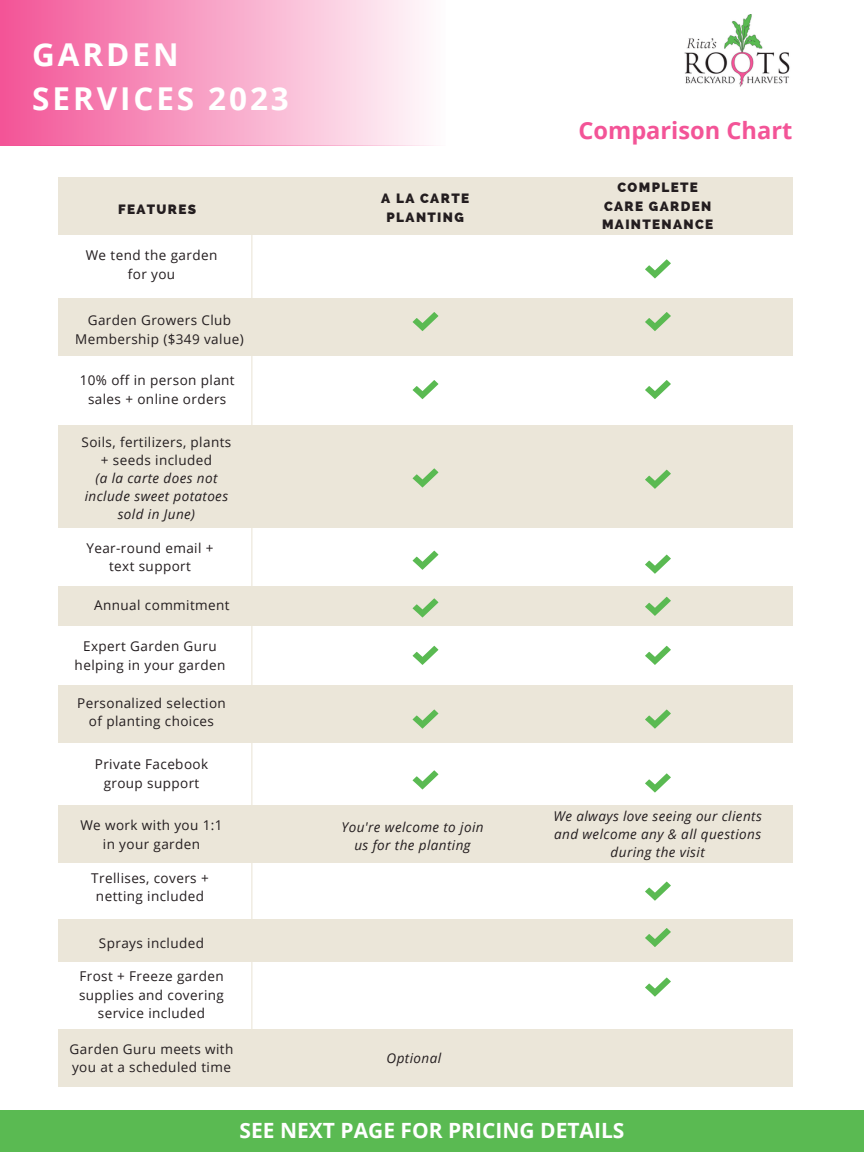
<style>
.page{position:relative;width:864px;height:1152px;background:#fff}
.page>*{position:absolute;margin:0;border:0;box-sizing:border-box;transform-origin:0 0}
.t1{font:700 31.5px/43.8px "Open Sans";letter-spacing:.09em;color:#fff}
.t2{font:700 23.7px "Open Sans";color:#f35497}
.t3{font:700 21px "Open Sans";color:#fff}
.t4{font:13.5px/18.6px "Open Sans";letter-spacing:.03em;color:#231d1f;text-align:center}
.t5{font:italic 13.5px/18px "Open Sans";letter-spacing:.03em;color:#231d1f;text-align:center}
.t6{font:800 13.5px/18.6px "Raleway";letter-spacing:.1em;color:#231d1f;text-align:center}
</style>
<div class="page">
<svg style="left:645px;top:259px;width:26px;height:19px"></svg>
<div style="left:58px;top:298px;width:734px;height:57px;background:#ebe6d9"></div>
<svg style="left:645px;top:312px;width:26px;height:19px"></svg>
<svg style="left:645px;top:380px;width:26px;height:19px"></svg>
<div style="left:58px;top:177px;width:734px;height:58px;background:#ebe6d9"></div>
<div style="left:58px;top:426px;width:734px;height:101px;background:#ebe6d9"></div>
<div style="left:58px;top:587px;width:734px;height:39px;background:#ebe6d9"></div>
<svg style="left:645px;top:470px;width:26px;height:19px"></svg>
<svg style="left:645px;top:555px;width:26px;height:19px"></svg>
<div style="left:0;top:0;width:445px;height:145px;background:linear-gradient(to right,#f35396,#fefcfd)"></div>
<div style="left:0;top:1110px;width:864px;height:42px;background:#5aba52"></div>
<hr style="left:251px;top:226px;width:1px;height:815px;background:#ebe6d9">
<svg style="left:413px;top:312px;width:25px;height:19px"></svg>
<svg style="left:413px;top:380px;width:25px;height:19px"></svg>
<svg style="left:413px;top:468px;width:25px;height:19px"></svg>
<img style="left:684px;top:14px;width:106px;height:72px">
<div style="left:58px;top:1029px;width:734px;height:58px;background:#ebe6d9"></div>
<svg style="left:413px;top:646px;width:25px;height:19px"></svg>
<div style="left:58px;top:805px;width:734px;height:58px;background:#ebe6d9"></div>
<div style="left:58px;top:685px;width:734px;height:58px;background:#ebe6d9"></div>
<svg style="left:413px;top:709px;width:25px;height:20px"></svg>
<svg style="left:413px;top:551px;width:25px;height:19px"></svg>
<svg style="left:645px;top:597px;width:26px;height:19px"></svg>
<svg style="left:413px;top:598px;width:25px;height:19px"></svg>
<svg style="left:645px;top:882px;width:26px;height:19px"></svg>
<div style="left:58px;top:919px;width:734px;height:42px;background:#ebe6d9"></div>
<svg style="left:645px;top:928px;width:26px;height:19px"></svg>
<svg style="left:645px;top:646px;width:26px;height:19px"></svg>
<svg style="left:645px;top:978px;width:26px;height:19px"></svg>
<svg style="left:645px;top:709px;width:26px;height:20px"></svg>
<svg style="left:413px;top:770px;width:25px;height:19px"></svg>
<svg style="left:645px;top:773px;width:26px;height:20px"></svg>
<h1 class="t1" style="left:32px;top:32px;width:258px">GARDEN<br>SERVICES 2023</h1>
<h2 class="t2" style="left:579px;top:114px;width:215px">Comparison Chart</h2>
<p class="t6" style="left:118px;top:200px;width:80px">FEATURES</p>
<p class="t6" style="left:381px;top:189px;width:89px">A LA CARTE<br>PLANTING</p>
<p class="t6" style="left:602px;top:178px;width:113px">COMPLETE<br>CARE GARDEN<br>MAINTENANCE</p>
<p class="t4" style="left:86px;top:246px;width:133px">We tend the garden for you</p>
<p class="t4" style="left:75px;top:310px;width:170px">Garden Growers Club<br>Membership ($349 value)</p>
<p class="t4" style="left:80px;top:370px;width:156px">10% off in person plant sales + online orders</p>
<p class="t4" style="left:82px;top:432px;width:151px;line-height:18px">Soils, fertilizers, plants + seeds included</p>
<p class="t5" style="left:85px;top:468px;width:145px">(a la carte does not include sweet potatoes sold in June)</p>
<p class="t4" style="left:86px;top:538px;width:129px">Year-round email + text support</p>
<p class="t4" style="left:94px;top:595px;width:137px">Annual commitment</p>
<p class="t4" style="left:75px;top:637px;width:152px">Expert Garden Guru helping in your garden</p>
<p class="t4" style="left:77px;top:693px;width:150px">Personalized selection of planting choices</p>
<p class="t4" style="left:95px;top:755px;width:115px">Private Facebook group support</p>
<p class="t4" style="left:80px;top:816px;width:144px">We work with you 1:1 in your garden</p>
<p class="t5" style="left:342px;top:818px;width:144px">You're welcome to join us for the planting</p>
<p class="t5" style="left:554px;top:807px;width:210px">We always love seeing our clients and welcome any &amp; all questions during the visit</p>
<p class="t4" style="left:91px;top:868px;width:119px">Trellises, covers + netting included</p>
<p class="t4" style="left:99px;top:933px;width:107px">Sprays included</p>
<p class="t4" style="left:79px;top:967px;width:146px">Frost + Freeze garden supplies and covering service included</p>
<p class="t4" style="left:70px;top:1039px;width:165px;text-align:left">Garden Guru meets with you at a scheduled time</p>
<p class="t5" style="left:387px;top:1048px;width:56px">Optional</p>
<h3 class="t3" style="left:240px;top:1116px;width:386px">SEE NEXT PAGE FOR PRICING DETAILS</h3>
</div>
